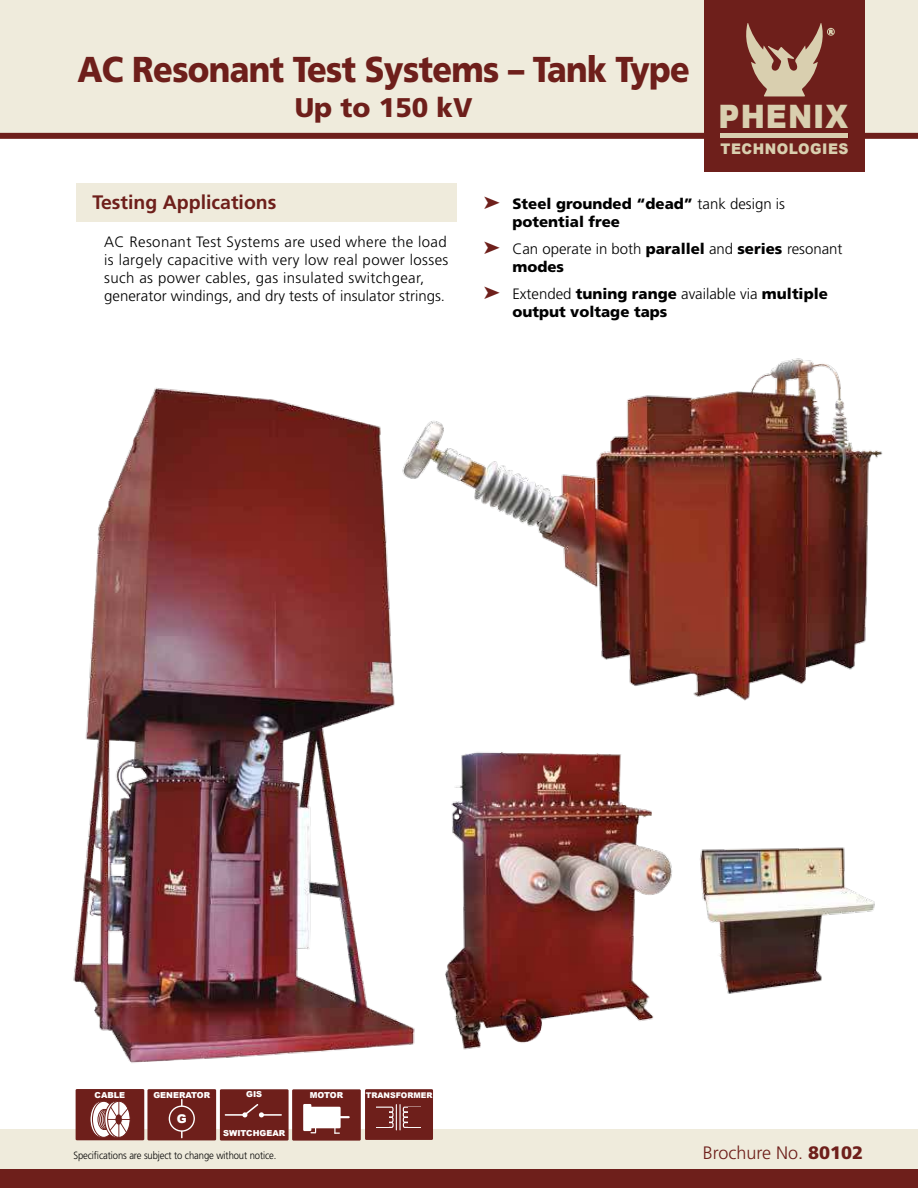
<style>
.page{position:relative;width:918px;height:1188px;background:#fff}
.page>*{position:absolute;margin:0;border:0;box-sizing:border-box;transform-origin:0 0}
.t1{font:900 36px "Frutiger";letter-spacing:-.02em;color:#6e1f1b;scale:.9 1}
.t2{font:900 32.4px "Arial";letter-spacing:.035em;color:#d9cfaf;scale:.9 1}
.t3{font:900 27px "Frutiger";color:#6e1f1b}
.t4{font:700 19.5px "Frutiger";color:#6e1f1b}
.t5{font:300 18px "Frutiger";color:#6e1f1b}
.t6{font:300 15px/18px "Frutiger";letter-spacing:.025em;color:#000}
.t7{font:900 15px/18px "Frutiger";color:#000}
.t8{font:300 15px/18px "Frutiger";color:#000}
.t9{font:900 14.7px "Arial";letter-spacing:.035em;color:#d9cfaf;scale:.94 1}
.t10{font:900 12px "Arial";color:#fff}
.t11{font:300 10.5px "Frutiger";letter-spacing:-.01em;color:#000;scale:.9 1}
.t12{font:900 8.25px "Arial";color:#fff}
.t13{font:900 7.8px "Arial";color:#fff}
.s1{color:#6e1f1b}
.s2{font-weight:300}
.s3{font-weight:900}
</style>
<div class="page">
<div style="left:1px;top:0;width:917px;height:133px;background:#efebdc"></div>
<div style="left:0;top:133px;width:918px;height:6px;background:#6e1f1b"></div>
<div style="left:0;top:1130px;width:918px;height:46px;background:#efebdc"></div>
<div style="left:0;top:1170px;width:918px;height:18px;background:#6e1f1b"></div>
<div style="left:76px;top:183px;width:380px;height:39px;background:#efebdc"></div>
<div style="left:704px;top:0;width:161px;height:172px;background:#6e1f1b"></div>
<div style="left:827px;top:28px;width:8px;height:8px;border:1px solid #d9cfaf;border-radius:50%"></div>
<svg style="left:746px;top:23px;width:87px;height:73px"></svg>
<hr style="left:721px;top:134px;width:127px;height:4px;background:#d9cfaf">
<div style="left:76px;top:1089px;width:68px;height:51px;background:#6e1f1b"></div>
<svg style="left:90px;top:1101px;width:22px;height:36px"></svg>
<div style="left:90px;top:1101px;width:23px;height:37px;border:1px solid #6e1f1b;border-radius:50%"></div>
<svg style="left:92px;top:1101px;width:23px;height:36px"></svg>
<div style="left:92px;top:1101px;width:23px;height:37px;border:1px solid #6e1f1b;border-radius:50%"></div>
<div style="left:98px;top:1109px;width:13px;height:21px;border:1px solid #6e1f1b;border-radius:50%"></div>
<div style="left:99px;top:1109px;width:13px;height:21px;border:1px solid #6e1f1b;border-radius:50%"></div>
<svg style="left:101px;top:1109px;width:13px;height:21px"></svg>
<div style="left:101px;top:1109px;width:13px;height:21px;border:1px solid #6e1f1b;border-radius:50%"></div>
<div style="left:103px;top:1109px;width:13px;height:21px;border:1px solid #6e1f1b;border-radius:50%"></div>
<svg style="left:105px;top:1101px;width:22px;height:36px"></svg>
<div style="left:105px;top:1101px;width:23px;height:37px;border:1px solid #6e1f1b;border-radius:50%"></div>
<svg style="left:108px;top:1101px;width:22px;height:36px"></svg>
<div style="left:107px;top:1101px;width:23px;height:37px;border:1px solid #6e1f1b;border-radius:50%"></div>
<hr style="left:118px;top:1099px;width:1px;height:40px;background:#6e1f1b;border-radius:50%">
<svg style="left:110px;top:1103px;width:20px;height:34px"></svg>
<hr style="left:108px;top:1119px;width:31px;height:1px;background:#6e1f1b">
<div style="left:148px;top:1089px;width:68px;height:51px;background:#6e1f1b"></div>
<div style="left:169px;top:1105px;width:26px;height:27px;border:1px solid #fff;border-radius:50%"></div>
<svg style="left:181px;top:1099px;width:2px;height:7px"></svg>
<svg style="left:181px;top:1131px;width:2px;height:7px"></svg>
<div style="left:220px;top:1089px;width:69px;height:52px;background:#6e1f1b"></div>
<hr style="left:225px;top:1114px;width:21px;height:2px;background:#fff">
<svg style="left:242px;top:1104px;width:22px;height:13px"></svg>
<hr style="left:260px;top:1114px;width:22px;height:2px;background:#fff">
<div style="left:292px;top:1089px;width:69px;height:52px;background:#6e1f1b"></div>
<div style="left:303px;top:1104px;width:8px;height:27px;background:#fff"></div>
<div style="left:306px;top:1107px;width:35px;height:21px;background:#fff"></div>
<svg style="left:341px;top:1116px;width:9px;height:2px"></svg>
<svg style="left:311px;top:1128px;width:5px;height:5px"></svg>
<svg style="left:334px;top:1128px;width:6px;height:6px"></svg>
<div style="left:365px;top:1089px;width:68px;height:51px;background:#6e1f1b"></div>
<svg style="left:376px;top:1104px;width:45px;height:26px"></svg>
<img style="left:700px;top:847px;width:175px;height:147px">
<img style="left:436px;top:358px;width:447px;height:343px">
<img style="left:73px;top:387px;width:363px;height:676px">
<img style="left:431px;top:739px;width:241px;height:316px">
<h1 class="t1" style="left:77px;top:55px;width:682px">AC Resonant Test Systems – Tank Type</h1>
<h3 class="t3" style="left:295px;top:96px;width:179px">Up to 150 kV</h3>
<h2 class="t2" style="left:719px;top:98px;width:146px">PHENIX</h2>
<p class="t9" style="left:721px;top:141px;width:138px">TECHNOLOGIES</p>
<h3 class="t4" style="left:92px;top:194px;width:186px">Testing Applications</h3>
<p class="t6" style="left:104px;top:234px;width:346px">AC Resonant Test Systems are used where the load is largely capacitive with very low real power losses such as power cables, gas insulated switchgear, generator windings, and dry tests of insulator strings.</p>
<p class="t7" style="left:512px;top:196px;width:274px;text-indent:-29px"><span class="s1">➤</span> Steel grounded “dead” <span class="s2">tank design is </span>potential free</p>
<p class="t8" style="left:512px;top:241px;width:332px;text-indent:-29px"><span class="s1">➤</span> Can operate in both <span class="s3">parallel</span> and <span class="s3">series</span> resonant <span class="s3">modes</span></p>
<p class="t7" style="left:512px;top:286px;width:317px;text-indent:-29px"><span class="s1">➤</span> <span class="s2">Extended</span> tuning range <span class="s2">available via</span> multiple output voltage taps</p>
<p class="t12" style="left:95px;top:1090px;width:32px">CABLE</p>
<p class="t12" style="left:153px;top:1090px;width:58px">GENERATOR</p>
<p class="t12" style="left:246px;top:1090px;width:18px">GIS</p>
<p class="t12" style="left:223px;top:1129px;width:63px">SWITCHGEAR</p>
<p class="t10" style="left:177px;top:1112px;width:11px">G</p>
<p class="t12" style="left:310px;top:1090px;width:35px">MOTOR</p>
<p class="t13" style="left:366px;top:1091px;width:68px">TRANSFORMER</p>
<p class="t11" style="left:73px;top:1151px;width:227px">Specifications are subject to change without notice.</p>
<p class="t5" style="left:703px;top:1145px;width:162px">Brochure No. <span class="s3">80102</span></p>
</div>
